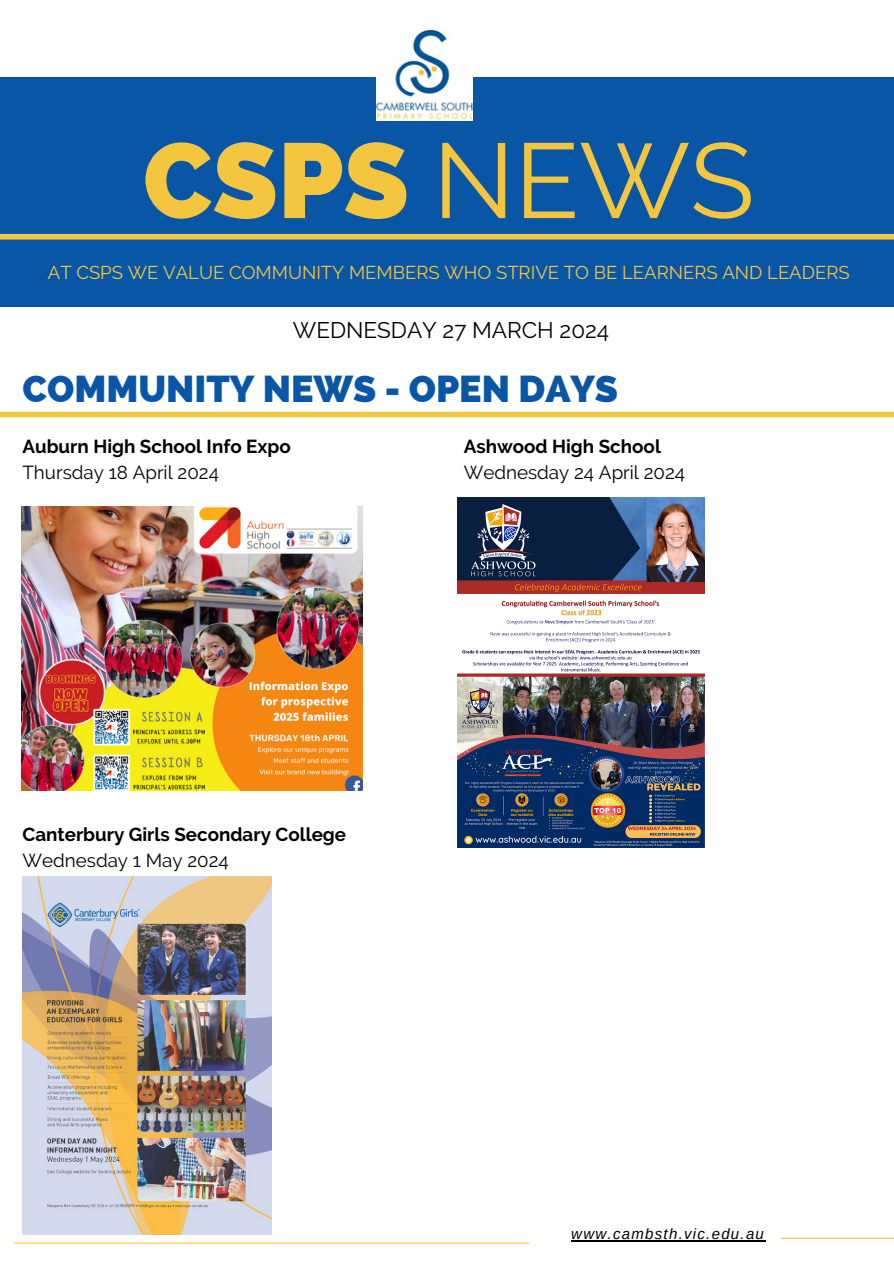
<style>
.page{position:relative;width:894px;height:1264px;background:#fff}
.page>*{position:absolute;margin:0;border:0;box-sizing:border-box;transform-origin:0 0}
.t1{font:800 105.9px "Raleway";color:#f4c640}
.t2{font:800 37.5px "Raleway";color:#0a56a6}
.t3{font:22.5px "Raleway";color:#000}
.t4{font:700 18.75px "Raleway";color:#000}
.t5{font:18.75px "Raleway";color:#000}
.t6{font:18.45px "Raleway";color:#f4c640}
.t7{font:italic 15px "Arimo";letter-spacing:.085em;color:#000}
.s1{font-weight:400}
</style>
<div class="page">
<div style="left:0;top:77px;width:893px;height:162px;background:#0a56a6"></div>
<hr style="left:14px;top:1242px;width:514px;height:1px;background:#f4c640">
<hr style="left:780px;top:1237px;width:113px;height:1px;background:#f4c640">
<div style="left:0;top:239px;width:893px;height:68px;background:#0a56a6"></div>
<div style="left:0;top:234px;width:893px;height:5px;background:#f4c640"></div>
<div style="left:0;top:412px;width:893px;height:5px;background:#f4c640"></div>
<img style="left:377px;top:30px;width:95px;height:90px">
<img style="left:22px;top:876px;width:249px;height:358px">
<img style="left:21px;top:506px;width:341px;height:285px">
<img style="left:457px;top:498px;width:247px;height:349px">
<hr style="left:571px;top:1240px;width:194px;height:1px;background:#000">
<h1 class="t1" style="left:143px;top:118px;width:612px">CSPS <span class="s1">NEWS</span></h1>
<p class="t6" style="left:48px;top:261px;width:803px">AT CSPS WE VALUE COMMUNITY MEMBERS WHO STRIVE TO BE LEARNERS AND LEADERS</p>
<p class="t3" style="left:293px;top:317px;width:318px">WEDNESDAY 27 MARCH 2024</p>
<h2 class="t2" style="left:22px;top:366px;width:597px">COMMUNITY NEWS - OPEN DAYS</h2>
<p class="t4" style="left:22px;top:435px;width:270px">Auburn High School Info Expo</p>
<p class="t5" style="left:22px;top:461px;width:198px">Thursday 18 April 2024</p>
<p class="t4" style="left:463px;top:435px;width:199px">Ashwood High School</p>
<p class="t5" style="left:463px;top:461px;width:223px">Wednesday 24 April 2024</p>
<p class="t4" style="left:22px;top:823px;width:325px">Canterbury Girls Secondary College</p>
<p class="t5" style="left:22px;top:849px;width:208px">Wednesday 1 May 2024</p>
<p class="t7" style="left:571px;top:1225px;width:194px">www.cambsth.vic.edu.au</p>
</div>
